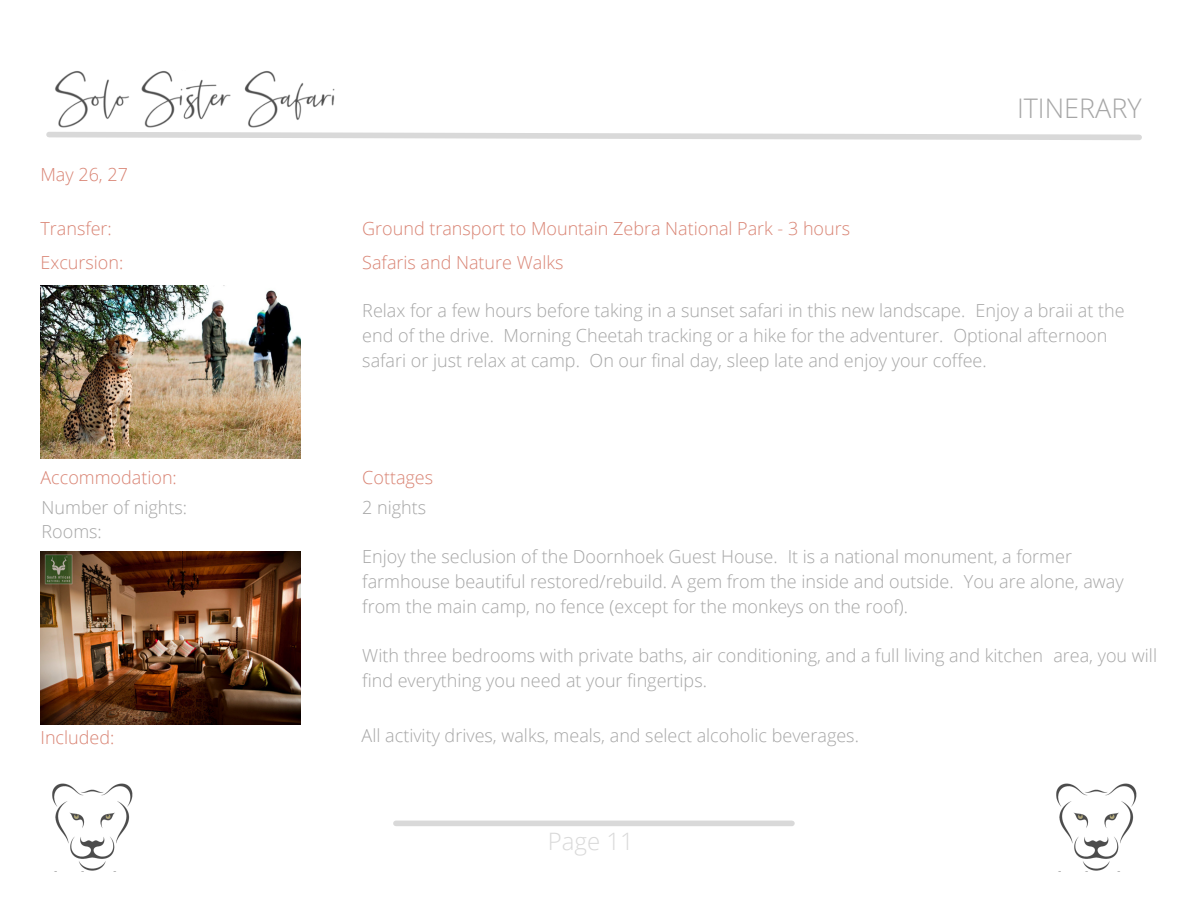
<style>
.page{position:relative;width:1188px;height:918px;background:#fff}
.page>*{position:absolute;margin:0;border:0;box-sizing:border-box;transform-origin:0 0}
.t1{font:300 27px "Open Sans";color:#a6a6a6}
.t2{font:300 24px "Open Sans";color:#d9d9d9}
.t3{font:300 18px/24.8px "Open Sans";color:#a6a6a6}
.t4{font:300 18px "Open Sans";color:#d98474}
</style>
<div class="page">
<img style="left:52px;top:783px;width:81px;height:89px">
<img style="left:1056px;top:783px;width:81px;height:89px">
<img style="left:55px;top:71px;width:280px;height:57px">
<svg style="left:46px;top:132px;width:1096px;height:8px"></svg>
<div style="left:396px;top:821px;width:396px;height:5px;background:#d9d9d9"></div>
<img style="left:40px;top:286px;width:260px;height:173px">
<img style="left:40px;top:551px;width:260px;height:174px">
<p class="t4" style="left:40px;top:161px;width:89px">May 26, 27</p>
<p class="t4" style="left:40px;top:216px;width:73px">Transfer:</p>
<p class="t4" style="left:362px;top:216px;width:489px">Ground transport to Mountain Zebra National Park - 3 hours</p>
<p class="t1" style="left:1017px;top:90px;width:126px">ITINERARY</p>
<p class="t4" style="left:40px;top:249px;width:84px">Excursion:</p>
<p class="t4" style="left:362px;top:249px;width:203px">Safaris and Nature Walks</p>
<p class="t3" style="left:362px;top:298px;width:764px">Relax for a few hours before taking in a sunset safari in this new landscape. Enjoy a braii at the end of the drive. Morning Cheetah tracking or a hike for the adventurer. Optional afternoon safari or just relax at camp. On our final day, sleep late and enjoy your coffee.</p>
<p class="t4" style="left:40px;top:465px;width:138px">Accommodation:</p>
<p class="t4" style="left:362px;top:465px;width:72px">Cottages</p>
<p class="t3" style="left:42px;top:494px;width:147px">Number of nights:</p>
<p class="t3" style="left:42px;top:519px;width:62px">Rooms:</p>
<p class="t3" style="left:362px;top:494px;width:65px">2 nights</p>
<p class="t3" style="left:362px;top:544px;width:763px">Enjoy the seclusion of the Doornhoek Guest House. It is a national monument, a former farmhouse beautiful restored/rebuild. A gem from the inside and outside. You are alone, away from the main camp, no fence (except for the monkeys on the roof).</p>
<p class="t3" style="left:362px;top:643px;width:796px">With three bedrooms with private baths, air conditioning, and a full living and kitchen area, you will find everything you need at your fingertips.</p>
<p class="t4" style="left:40px;top:724px;width:75px">Included:</p>
<p class="t3" style="left:362px;top:723px;width:499px">All activity drives, walks, meals, and select alcoholic beverages.</p>
<p class="t2" style="left:548px;top:824px;width:88px">Page 11</p>
</div>
